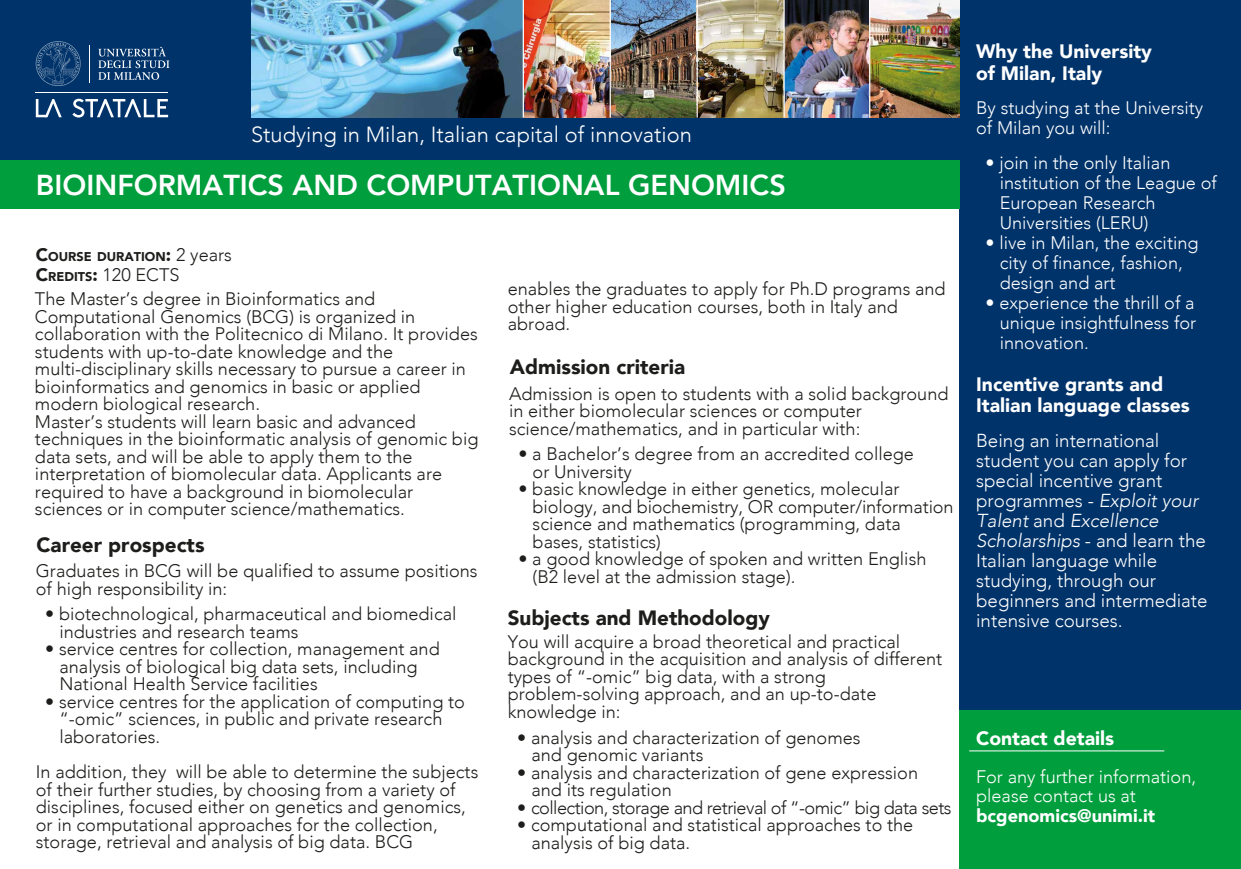
<style>
.page{position:relative;width:1241px;height:869px;background:#fff}
.page>*{position:absolute;margin:0;border:0;box-sizing:border-box;transform-origin:0 0}
.t1{font:800 28.75px "Avenir";color:#fff}
.t2{font:300 21.88px "Avenir";color:#fff}
.t3{font:900 20.62px "Avenir";color:#1d1d1b}
.t4{font:900 19.38px/21.2px "Avenir";color:#fff}
.t5{font:300 18.75px/20px "Avenir";color:#fff}
.t6{font:300 18.12px/17.5px "Avenir";color:#1d1d1b}
.t7{font:300 18.12px/20px "Avenir";color:#fff}
.t8{font:300 18.12px "Avenir";letter-spacing:-.03em;color:#1d1d1b}
.t9{font:900 18.12px "Avenir";color:#fff}
.t10{font:900 12.69px "Avenir";color:#1d1d1b}
.s1{font-size:18.12px}
.s2{font-weight:300;font-size:18.12px}
.s3{font-weight:900}
.s4{font-weight:900;font-size:12.69px}
.s5{font-style:italic}
</style>
<div class="page">
<div style="left:959px;top:709px;width:281px;height:159px;background:#009e3d"></div>
<div style="left:0;top:0;width:959px;height:160px;background:#00336a"></div>
<hr style="left:969px;top:750px;width:195px;height:1px;background:#fff">
<div style="left:959px;top:0;width:281px;height:709px;background:#00336a"></div>
<div style="left:0;top:160px;width:959px;height:48px;background:#009e3d"></div>
<svg style="left:36px;top:41px;width:45px;height:45px"></svg>
<hr style="left:90px;top:45px;width:1px;height:38px;background:#fff">
<svg style="left:98px;top:47px;width:71px;height:33px"></svg>
<svg style="left:36px;top:99px;width:26px;height:18px"></svg>
<svg style="left:72px;top:99px;width:96px;height:18px"></svg>
<hr style="left:36px;top:92px;width:132px;height:1px;background:#fff">
<img style="left:251px;top:0;width:708px;height:118px">
<hr style="left:522px;top:0;width:2px;height:118px;background:#fff">
<hr style="left:609px;top:0;width:1px;height:118px;background:#fff">
<hr style="left:696px;top:0;width:1px;height:118px;background:#fff">
<hr style="left:783px;top:0;width:1px;height:118px;background:#fff">
<hr style="left:869px;top:0;width:1px;height:118px;background:#fff">
<p class="t2" style="left:251px;top:122px;width:442px">Studying in Milan, Italian capital of innovation</p>
<h1 class="t1" style="left:36px;top:163px;width:751px">BIOINFORMATICS AND COMPUTATIONAL GENOMICS</h1>
<p class="t10" style="left:36px;top:245px;width:197px"><span class="s1">C</span>OURSE DURATION<span class="s1">:</span> <span class="s2">2 years</span></p>
<p class="t6" style="left:36px;top:266px;width:145px"><span class="s3">C</span><span class="s4">REDITS</span><span class="s3">:</span> 120 ECTS</p>
<p class="t6" style="left:35px;top:290px;width:445px">The Master’s degree in Bioinformatics and Computational Genomics (BCG) is organized in collaboration with the Politecnico di Milano. It provides students with up-to-date knowledge and the multi-disciplinary skills necessary to pursue a career in bioinformatics and genomics in basic or applied modern biological research.<br>Master’s students will learn basic and advanced techniques in the bioinformatic analysis of genomic big data sets, and will be able to apply them to the interpretation of biomolecular data. Applicants are required to have a background in biomolecular sciences or in computer science/mathematics.</p>
<p class="t3" style="left:36px;top:527px;width:170px">Career prospects</p>
<p class="t6" style="left:36px;top:562px;width:443px">Graduates in BCG will be qualified to assume positions of high responsibility in:</p>
<p class="t6" style="left:59px;top:605px;width:398px;text-indent:-14px">• biotechnological, pharmaceutical and biomedical industries and research teams</p>
<p class="t6" style="left:59px;top:640px;width:382px;text-indent:-14px">• service centres for collection, management and analysis of biological big data sets, including<br>National Health Service facilities</p>
<p class="t6" style="left:59px;top:692px;width:407px;text-indent:-14px">• service centres for the application of computing to “-omic” sciences, in public and private research laboratories.</p>
<p class="t6" style="left:36px;top:762px;width:444px">In addition, they will be able to determine the subjects of their further studies, by choosing from a variety of disciplines, focused either on genetics and genomics, or in computational approaches for the collection, storage, retrieval and analysis of big data. BCG</p>
<p class="t6" style="left:507px;top:280px;width:439px">enables the graduates to apply for Ph.D programs and other higher education courses, both in Italy and abroad.</p>
<p class="t3" style="left:510px;top:349px;width:177px">Admission criteria</p>
<p class="t6" style="left:509px;top:384px;width:441px">Admission is open to students with a solid background in either biomolecular sciences or computer science/mathematics, and in particular with:</p>
<p class="t6" style="left:532px;top:445px;width:383px;text-indent:-14px">• a Bachelor’s degree from an accredited college or University</p>
<p class="t6" style="left:532px;top:480px;width:422px;text-indent:-14px">• basic knowledge in either genetics, molecular biology, and biochemistry, OR computer/information science and mathematics (programming, data bases, statistics)</p>
<p class="t6" style="left:532px;top:550px;width:395px;text-indent:-14px">• a good knowledge of spoken and written English (B2 level at the admission stage).</p>
<p class="t3" style="left:507px;top:599px;width:263px">Subjects and Methodology</p>
<p class="t6" style="left:507px;top:632px;width:436px">You will acquire a broad theoretical and practical background in the acquisition and analysis of different types of “-omic” big data, with a strong problem-solving approach, and an up-to-date knowledge in:</p>
<p class="t6" style="left:531px;top:728px;width:331px;text-indent:-14px">• analysis and characterization of genomes and genomic variants</p>
<p class="t6" style="left:531px;top:763px;width:388px;text-indent:-14px">• analysis and characterization of gene expression and its regulation</p>
<p class="t8" style="left:517px;top:796px;width:436px">• collection, storage and retrieval of “-omic” big data sets</p>
<p class="t6" style="left:531px;top:815px;width:383px;text-indent:-14px">• computational and statistical approaches to the analysis of big data.</p>
<p class="t4" style="left:975px;top:41px;width:177px">Why the University of Milan, Italy</p>
<p class="t7" style="left:975px;top:98px;width:228px">By studying at the University of Milan you will:</p>
<p class="t7" style="left:999px;top:152px;width:218px;text-indent:-14px">• join in the only Italian institution of the League of<br>European Research<br>Universities (LERU)</p>
<p class="t7" style="left:999px;top:232px;width:200px;text-indent:-14px">• live in Milan, the exciting city of finance, fashion, design and art</p>
<p class="t7" style="left:999px;top:292px;width:198px;text-align:justify;text-indent:-14px">• experience the thrill of a unique insightfulness for innovation.</p>
<p class="t4" style="left:975px;top:373px;width:215px">Incentive grants and<br>Italian language classes</p>
<p class="t5" style="left:975px;top:430px;width:233px">Being an international student you can apply for special incentive grant programmes - <span class="s5">Exploit your<br>Talent</span> and <span class="s5">Excellence<br>Scholarships</span> - and learn the<br>Italian language while studying, through our beginners and intermediate intensive courses.</p>
<p class="t4" style="left:975px;top:727px;width:140px">Contact details</p>
<p class="t7" style="left:975px;top:766px;width:221px;line-height:19.4px">For any further information, please contact us at</p>
<p class="t9" style="left:975px;top:799px;width:181px">bcgenomics@unimi.it</p>
</div>
